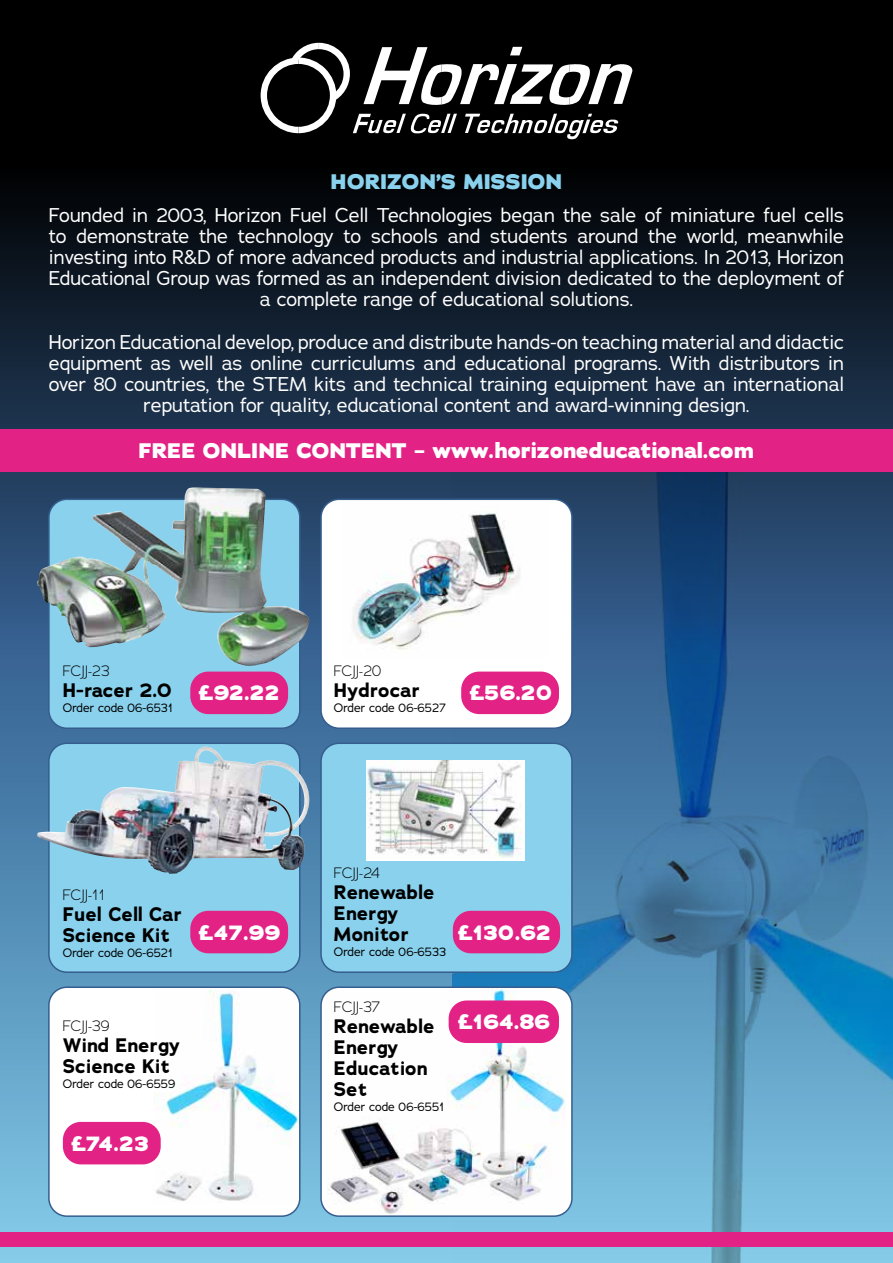
<style>
.page{position:relative;width:893px;height:1263px;background:#fff}
.page>*{position:absolute;margin:0;border:0;box-sizing:border-box;transform-origin:0 0}
.t1{font:800 21px "Adrianna";color:#fff}
.t2{font:800 21px "Adrianna";color:#89d1ed}
.t3{font:19.5px/21px "Adrianna";color:#fff;text-align:center}
.t4{font:700 19.5px/21px "Adrianna";color:#000}
.t5{font:300 15px "Adrianna";color:#000}
.t6{font:12px "Adrianna";color:#000}
</style>
<div class="page">
<svg style="left:0;top:641px;width:452px;height:622px;background:#619dc2"></svg>
<div style="left:0;top:0;width:893px;height:641px;background:linear-gradient(to bottom,#000,#325987)"></div>
<svg style="left:261px;top:43px;width:371px;height:96px"></svg>
<img style="left:452px;top:472px;width:441px;height:791px">
<div style="left:0;top:429px;width:893px;height:43px;background:#e22285"></div>
<div style="left:0;top:1232px;width:893px;height:15px;background:#e22285"></div>
<div style="left:49px;top:499px;width:251px;height:229px;background:#89d1ed;border-radius:18px"></div>
<div style="left:49px;top:987px;width:251px;height:229px;background:#fff;border-radius:18px"></div>
<img style="left:154px;top:990px;width:146px;height:211px">
<div style="left:48px;top:986px;width:253px;height:231px;border:2px solid #355e8e;border-radius:18px"></div>
<div style="left:49px;top:743px;width:251px;height:229px;background:#89d1ed;border-radius:18px"></div>
<div style="left:48px;top:742px;width:253px;height:231px;border:2px solid #355e8e;border-radius:18px"></div>
<div style="left:321px;top:499px;width:251px;height:229px;background:#fff;border-radius:18px"></div>
<div style="left:320px;top:499px;width:253px;height:230px;border:2px solid #355e8e;border-radius:18px"></div>
<div style="left:321px;top:987px;width:251px;height:229px;background:#fff;border-radius:18px"></div>
<img style="left:327px;top:987px;width:239px;height:229px">
<div style="left:320px;top:986px;width:253px;height:231px;border:2px solid #355e8e;border-radius:18px"></div>
<div style="left:321px;top:743px;width:251px;height:229px;background:#89d1ed;border-radius:18px"></div>
<div style="left:320px;top:742px;width:253px;height:231px;border:2px solid #355e8e;border-radius:18px"></div>
<img style="left:37px;top:487px;width:274px;height:181px">
<img style="left:37px;top:746px;width:273px;height:128px">
<img style="left:366px;top:760px;width:159px;height:100px">
<img style="left:353px;top:512px;width:167px;height:138px">
<div style="left:190px;top:671px;width:98px;height:43px;background:#e22285;border-radius:18px"></div>
<div style="left:190px;top:911px;width:98px;height:42px;background:#e22285;border-radius:18px"></div>
<div style="left:63px;top:1122px;width:98px;height:42px;background:#e22285;border-radius:18px"></div>
<div style="left:449px;top:1000px;width:110px;height:43px;background:#e22285;border-radius:18px"></div>
<div style="left:453px;top:911px;width:107px;height:42px;background:#e22285;border-radius:18px"></div>
<div style="left:461px;top:671px;width:98px;height:43px;background:#e22285;border-radius:18px"></div>
<p class="t2" style="left:331px;top:168px;width:233px">HORIZON’S MISSION</p>
<p class="t3" style="left:49px;top:205px;width:797px">Founded in 2003, Horizon Fuel Cell Technologies began the sale of miniature fuel cells to demonstrate the technology to schools and students around the world, meanwhile investing into R&amp;D of more advanced products and industrial applications. In 2013, Horizon Educational Group was formed as an independent division dedicated to the deployment of a complete range of educational solutions.</p>
<p class="t3" style="left:49px;top:331px;width:797px">Horizon Educational develop, produce and distribute hands-on teaching material and didactic equipment as well as online curriculums and educational programs. With distributors in over 80 countries, the STEM kits and technical training equipment have an international reputation for quality, educational content and award-winning design.</p>
<p class="t1" style="left:139px;top:437px;width:617px">FREE ONLINE CONTENT – www.horizoneducational.com</p>
<p class="t5" style="left:63px;top:662px;width:48px">FCJJ-23</p>
<p class="t4" style="left:63px;top:680px;width:110px">H-racer 2.0</p>
<p class="t6" style="left:63px;top:700px;width:112px">Order code 06-6531</p>
<p class="t1" style="left:199px;top:680px;width:83px">£92.22</p>
<p class="t5" style="left:334px;top:662px;width:49px">FCJJ-20</p>
<p class="t4" style="left:334px;top:680px;width:88px">Hydrocar</p>
<p class="t6" style="left:334px;top:700px;width:113px">Order code 06-6527</p>
<p class="t1" style="left:470px;top:680px;width:85px">£56.20</p>
<p class="t5" style="left:63px;top:886px;width:44px">FCJJ-11</p>
<p class="t4" style="left:63px;top:904px;width:121px">Fuel Cell Car<br>Science Kit</p>
<p class="t6" style="left:63px;top:945px;width:112px">Order code 06-6521</p>
<p class="t1" style="left:199px;top:919px;width:83px">£47.99</p>
<p class="t5" style="left:63px;top:1017px;width:48px">FCJJ-39</p>
<p class="t4" style="left:63px;top:1035px;width:119px">Wind Energy<br>Science Kit</p>
<p class="t6" style="left:63px;top:1076px;width:114px">Order code 06-6559</p>
<p class="t1" style="left:71px;top:1130px;width:80px">£74.23</p>
<p class="t5" style="left:334px;top:863px;width:47px">FCJJ-24</p>
<p class="t4" style="left:334px;top:881px;width:102px">Renewable<br>Energy<br>Monitor</p>
<p class="t6" style="left:334px;top:944px;width:113px">Order code 06-6533</p>
<p class="t1" style="left:458px;top:919px;width:95px">£130.62</p>
<p class="t5" style="left:334px;top:997px;width:48px">FCJJ-37</p>
<p class="t4" style="left:334px;top:1015px;width:102px">Renewable<br>Energy<br>Education<br>Set</p>
<p class="t6" style="left:334px;top:1099px;width:112px">Order code 06-6551</p>
<p class="t1" style="left:458px;top:1008px;width:94px">£164.86</p>
</div>
